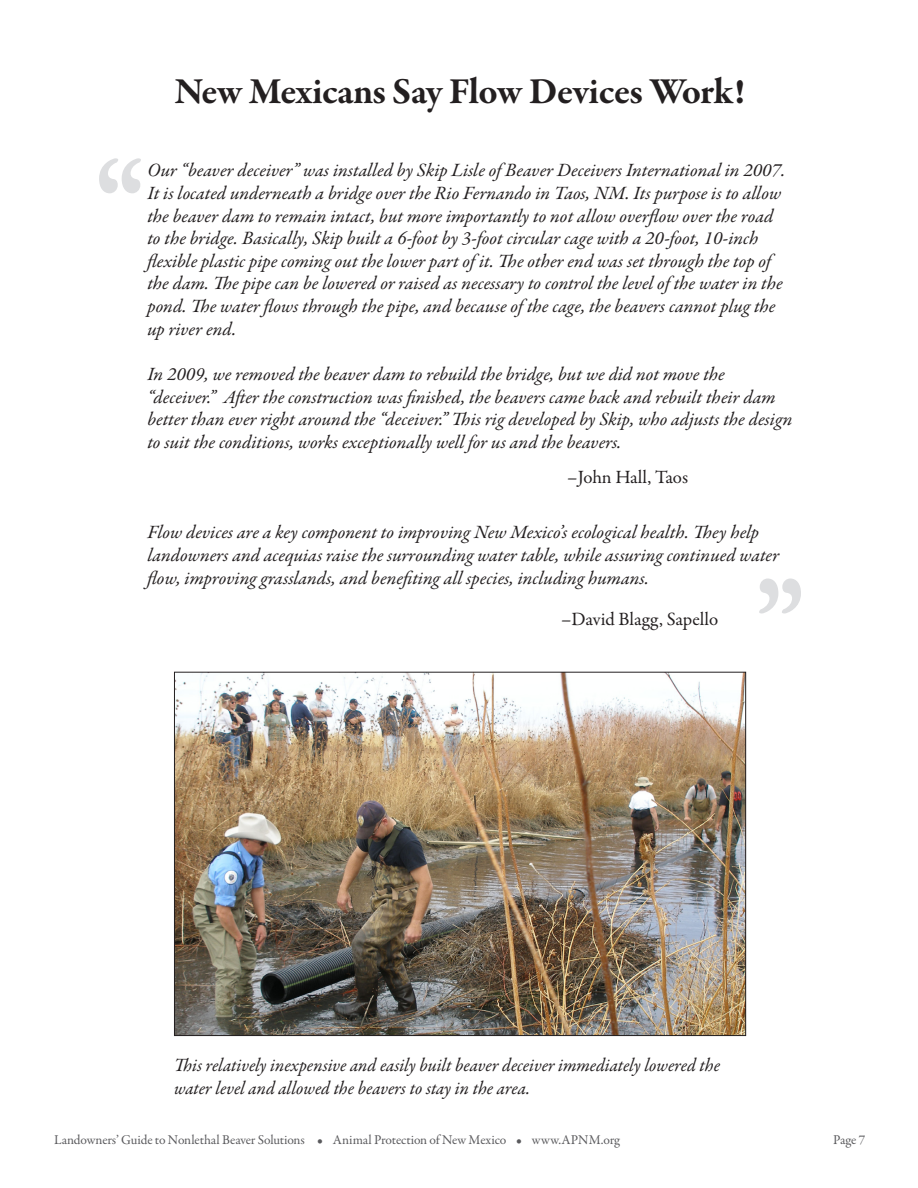
<style>
.page{position:relative;width:918px;height:1188px;background:#fff}
.page>*{position:absolute;margin:0;border:0;box-sizing:border-box;transform-origin:0 0}
.t1{font:700 37.5px "Garamond Premr Pro";letter-spacing:-.015em;color:#231f20}
.t2{font:italic 18.9px/22.6px "Garamond Premr Pro";color:#231f20}
.t3{font:18.9px "Garamond Premr Pro";color:#231f20}
.t4{font:13.5px "Garamond Premr Pro";letter-spacing:-.01em;color:#5a5a5d}
</style>
<div class="page">
<svg style="left:759px;top:579px;width:42px;height:34px"></svg>
<svg style="left:99px;top:158px;width:42px;height:35px"></svg>
<img style="left:176px;top:674px;width:568px;height:360px">
<p class="t1" style="left:174px;top:68px;width:572px">New Mexicans Say Flow Devices Work!</p>
<p class="t2" style="left:147px;top:160px;width:639px">Our “beaver deceiver” was installed by Skip Lisle of Beaver Deceivers International in 2007.<br>It is located underneath a bridge over the Rio Fernando in Taos, NM. Its purpose is to allow the beaver dam to remain intact, but more importantly to not allow overflow over the road to the bridge. Basically, Skip built a 6-foot by 3-foot circular cage with a 20-foot, 10-inch flexible plastic pipe coming out the lower part of it. The other end was set through the top of the dam. The pipe can be lowered or raised as necessary to control the level of the water in the pond. The water flows through the pipe, and because of the cage, the beavers cannot plug the up river end.</p>
<p class="t2" style="left:147px;top:364px;width:647px">In 2009, we removed the beaver dam to rebuild the bridge, but we did not move the “deceiver.” After the construction was finished, the beavers came back and rebuilt their dam better than ever right around the “deceiver.” This rig developed by Skip, who adjusts the design to suit the conditions, works exceptionally well for us and the beavers.</p>
<p class="t3" style="left:567px;top:466px;width:122px">–John Hall, Taos</p>
<p class="t2" style="left:147px;top:522px;width:633px">Flow devices are a key component to improving New Mexico’s ecological health. They help landowners and acequias raise the surrounding water table, while assuring continued water flow, improving grasslands, and benefiting all species, including humans.</p>
<p class="t3" style="left:561px;top:608px;width:158px">–David Blagg, Sapello</p>
<p class="t2" style="left:174px;top:1055px;width:548px">This relatively inexpensive and easily built beaver deceiver immediately lowered the water level and allowed the beavers to stay in the area.</p>
<p class="t4" style="left:54px;top:1131px;width:567px">Landowners’ Guide to Nonlethal Beaver Solutions • Animal Protection of New Mexico • www.APNM.org</p>
<p class="t4" style="left:833px;top:1131px;width:34px">Page 7</p>
</div>
